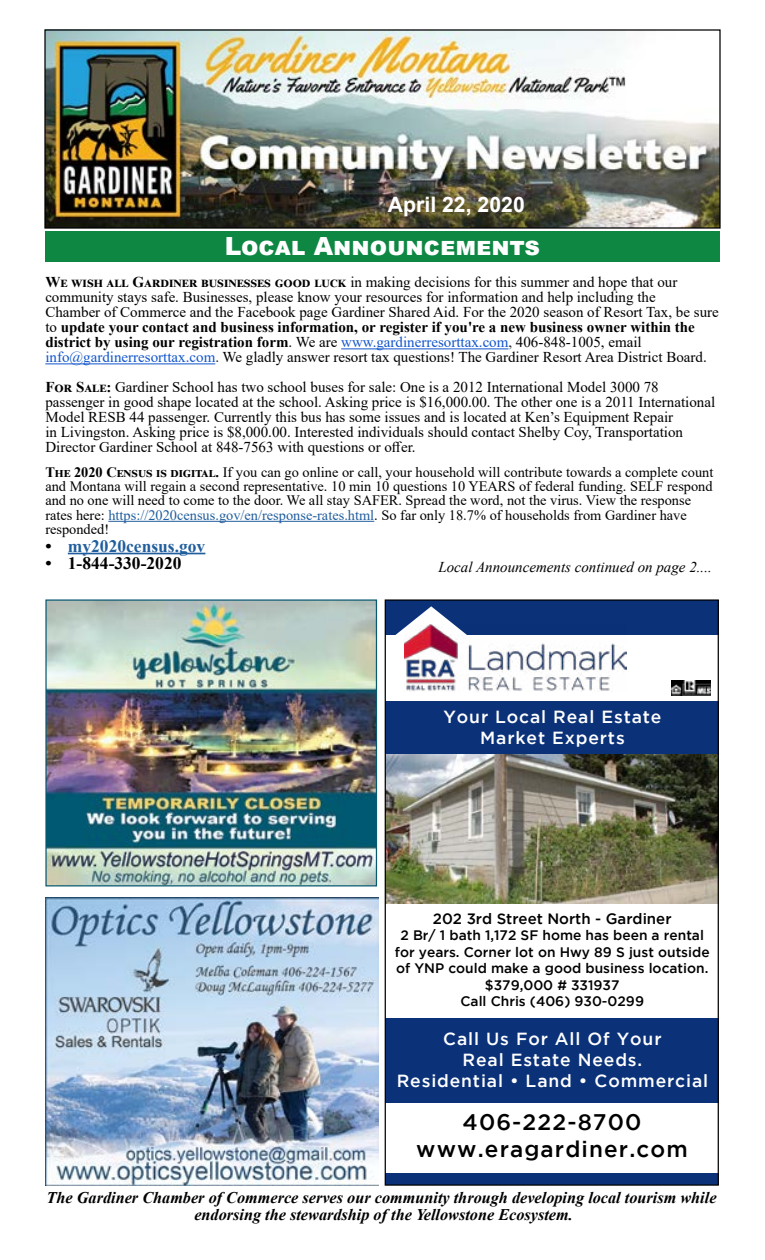
<style>
.page{position:relative;width:765px;height:1260px;background:#fff}
.page>*{position:absolute;margin:0;border:0;box-sizing:border-box;transform-origin:0 0}
.t1{font:900 25px "Arial";color:#fff}
.t2{font:500 22.5px/27px "Gotham";letter-spacing:.05em;color:#000;text-align:center}
.t3{font:700 21.25px "Arial";color:#fff}
.t4{font:500 17.5px/21px "Gotham";letter-spacing:.05em;color:#fff;text-align:center}
.t5{font:700 17.5px "Times New Roman";color:#215e9e}
.t6{font:700 17.5px "Times New Roman";color:#000}
.t7{font:italic 700 16.25px/16.2px "Times New Roman";color:#000;text-align:center}
.t8{font:15px/15px "Times New Roman";color:#000}
.t9{font:italic 15px "Times New Roman";color:#000}
.t10{font:500 15px "Gotham";color:#000}
.t11{font:14.38px/14.4px "Times New Roman";color:#000}
.t12{font:500 13.75px/16.5px "Gotham";color:#000;text-align:center}
.s1{font-weight:700}
.s2{color:#15c}
.s3{color:#222}
.s4{color:#215e9e}
.s5{color:#000}
</style>
<div class="page">
<img style="left:46px;top:31px;width:673px;height:196px">
<div style="left:44px;top:29px;width:677px;height:200px;border:1px solid #000"></div>
<div style="left:45px;top:231px;width:675px;height:31px;background:#0e8743"></div>
<hr style="left:341px;top:349px;width:167px;height:1px;background:#15c">
<hr style="left:45px;top:364px;width:170px;height:1px;background:#15c">
<hr style="left:108px;top:521px;width:266px;height:1px;background:#215e9e">
<hr style="left:68px;top:553px;width:137px;height:1px;background:#215e9e">
<div style="left:385px;top:600px;width:333px;height:35px;background:#0b3279"></div>
<div style="left:385px;top:701px;width:333px;height:54px;background:#0b3279"></div>
<svg style="left:395px;top:606px;width:58px;height:29px"></svg>
<img style="left:404px;top:624px;width:223px;height:68px">
<div style="left:385px;top:1173px;width:333px;height:12px;background:#0b3279"></div>
<div style="left:385px;top:1018px;width:333px;height:84px;background:#0b3279"></div>
<img style="left:671px;top:681px;width:40px;height:15px">
<img style="left:387px;top:755px;width:330px;height:148px">
<img style="left:46px;top:898px;width:333px;height:287px">
<img style="left:47px;top:601px;width:328px;height:283px">
<div style="left:45px;top:599px;width:332px;height:287px;border:1px solid #085a71"></div>
<h3 class="t3" style="left:388px;top:189px;width:139px">April 22, 2020</h3>
<h1 class="t1" style="left:225px;top:228px;width:317px">Local Announcements</h1>
<p class="t8" style="left:45px;top:274px;width:675px"><span class="s1">We wish all Gardiner businesses good luck</span> in making decisions for this summer and hope that our community stays safe. Businesses, please know your resources for information and help including the<br>Chamber of Commerce and the Facebook page Gardiner Shared Aid. For the 2020 season of Resort Tax, be sure to <span class="s1">update your contact and business information, or register if you're a new business owner within the district by using our registration form</span>. We are <span class="s2">www.gardinerresorttax.com</span><span class="s3">,</span> 406-848-1005, email <span class="s2">info@gardinerresorttax.com</span><span class="s3">.</span> We gladly answer resort tax questions! The Gardiner Resort Area District Board.</p>
<p class="t8" style="left:45px;top:379px;width:671px"><span class="s1">For Sale:</span> Gardiner School has two school buses for sale: One is a 2012 International Model 3000 78 passenger in good shape located at the school. Asking price is $16,000.00. The other one is a 2011 International Model RESB 44 passenger. Currently this bus has some issues and is located at Ken’s Equipment Repair<br>in Livingston. Asking price is $8,000.00. Interested individuals should contact Shelby Coy, Transportation Director Gardiner School at 848-7563 with questions or offer.</p>
<p class="t11" style="left:45px;top:464px;width:670px"><span class="s1">The 2020 Census is digital.</span> If you can go online or call, your household will contribute towards a complete count and Montana will regain a second representative. 10 min 10 questions 10 YEARS of federal funding. SELF respond and no one will need to come to the door. We all stay SAFER. Spread the word, not the virus. View the response rates here: <span class="s4">https://2020census.gov/en/response-rates.html</span>. So far only 18.7% of households from Gardiner have responded!</p>
<p class="t5" style="left:45px;top:533px;width:162px"><span class="s5">•</span> my2020census.gov</p>
<p class="t6" style="left:45px;top:551px;width:138px">• 1-844-330-2020</p>
<p class="t9" style="left:438px;top:556px;width:275px">Local Announcements continued on page 2....</p>
<p class="t4" style="left:443px;top:706px;width:219px">Your Local Real Estate<br>Market Experts</p>
<p class="t10" style="left:433px;top:910px;width:240px">202 3rd Street North - Gardiner</p>
<p class="t12" style="left:395px;top:927px;width:316px">2 Br/ 1 bath 1,172 SF home has been a rental for years. Corner lot on Hwy 89 S just outside of YNP could make a good business location. $379,000 # 331937<br>Call Chris (406) 930-0299</p>
<p class="t4" style="left:397px;top:1028px;width:313px">Call Us For All Of Your<br>Real Estate Needs.<br>Residential • Land • Commercial</p>
<h2 class="t2" style="left:416px;top:1108px;width:273px">406-222-8700 www.eragardiner.com</h2>
<p class="t7" style="left:47px;top:1189px;width:671px">The Gardiner Chamber of Commerce serves our community through developing local tourism while endorsing the stewardship of the Yellowstone Ecosystem.</p>
</div>
